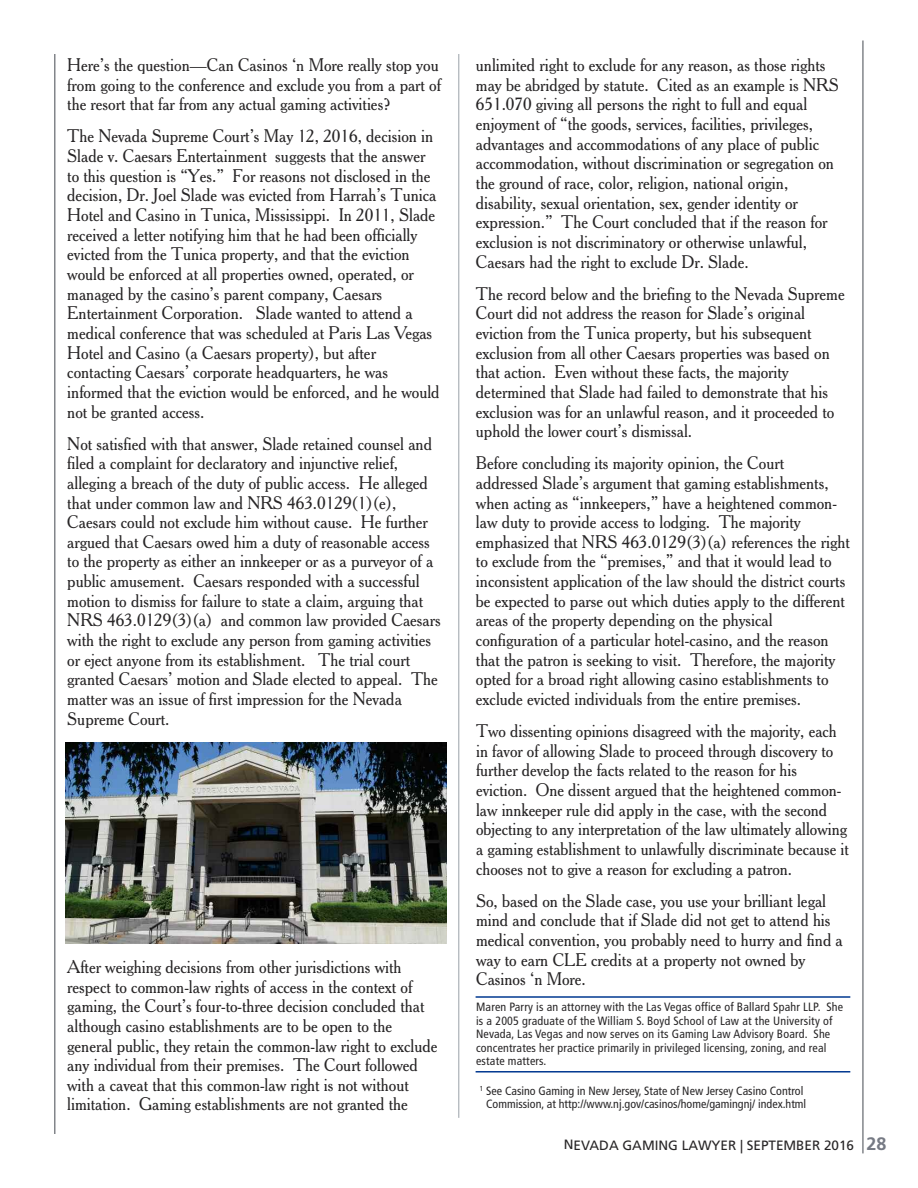
<style>
.page{position:relative;width:918px;height:1188px;background:#fff}
.page>*{position:absolute;margin:0;border:0;box-sizing:border-box;transform-origin:0 0}
.t1{font:17.7px/19.6px "Cheltenham BT";color:#272526;scale:.96 1}
.t2{font:17.7px/19.6px "Cheltenham BT";color:#272526;scale:.95 1}
.t3{font:13.5px "Frutiger";color:#272526}
.t4{font:condensed 12px/13.5px "Frutiger";letter-spacing:.015em;color:#272526}
.s1{font-weight:700;font-size:18px;color:#767a84}
</style>
<div class="page">
<hr style="left:862px;top:40px;width:2px;height:1113px;background:#82858a">
<hr style="left:54px;top:54px;width:2px;height:1080px;background:#82858a">
<hr style="left:458px;top:54px;width:1px;height:1064px;background:#9aa1a9">
<hr style="left:476px;top:996px;width:374px;height:2px;background:#003890">
<hr style="left:476px;top:1071px;width:374px;height:2px;background:#003890">
<img style="left:66px;top:742px;width:381px;height:201px">
<p class="t1" style="left:67px;top:55px;width:391px">Here’s the question—Can Casinos ‘n More really stop you from going to the conference and exclude you from a part of the resort that far from any actual gaming activities?</p>
<p class="t1" style="left:67px;top:126px;width:389px">The Nevada Supreme Court’s May 12, 2016, decision in Slade v. Caesars Entertainment suggests that the answer to this question is “Yes.” For reasons not disclosed in the decision, Dr. Joel Slade was evicted from Harrah’s Tunica Hotel and Casino in Tunica, Mississippi. In 2011, Slade received a letter notifying him that he had been officially evicted from the Tunica property, and that the eviction would be enforced at all properties owned, operated, or managed by the casino’s parent company, Caesars Entertainment Corporation. Slade wanted to attend a medical conference that was scheduled at Paris Las Vegas Hotel and Casino (a Caesars property), but after contacting Caesars’ corporate headquarters, he was informed that the eviction would be enforced, and he would not be granted access.</p>
<p class="t1" style="left:67px;top:434px;width:391px">Not satisfied with that answer, Slade retained counsel and filed a complaint for declaratory and injunctive relief, alleging a breach of the duty of public access. He alleged that under common law and NRS 463.0129(1)(e), Caesars could not exclude him without cause. He further argued that Caesars owed him a duty of reasonable access to the property as either an innkeeper or as a purveyor of a public amusement. Caesars responded with a successful motion to dismiss for failure to state a claim, arguing that NRS 463.0129(3)(a) and common law provided Caesars with the right to exclude any person from gaming activities or eject anyone from its establishment. The trial court granted Caesars’ motion and Slade elected to appeal. The matter was an issue of first impression for the Nevada Supreme Court.</p>
<p class="t1" style="left:67px;top:957px;width:387px">After weighing decisions from other jurisdictions with respect to common-law rights of access in the context of gaming, the Court’s four-to-three decision concluded that although casino establishments are to be open to the general public, they retain the common-law right to exclude any individual from their premises. The Court followed with a caveat that this common-law right is not without limitation. Gaming establishments are not granted the</p>
<p class="t1" style="left:476px;top:55px;width:379px">unlimited right to exclude for any reason, as those rights may be abridged by statute. Cited as an example is NRS 651.070 giving all persons the right to full and equal enjoyment of “the goods, services, facilities, privileges, advantages and accommodations of any place of public accommodation, without discrimination or segregation on the ground of race, color, religion, national origin, disability, sexual orientation, sex, gender identity or expression.” The Court concluded that if the reason for exclusion is not discriminatory or otherwise unlawful, Caesars had the right to exclude Dr. Slade.</p>
<p class="t1" style="left:476px;top:284px;width:386px">The record below and the briefing to the Nevada Supreme Court did not address the reason for Slade’s original eviction from the Tunica property, but his subsequent exclusion from all other Caesars properties was based on that action. Even without these facts, the majority determined that Slade had failed to demonstrate that his exclusion was for an unlawful reason, and it proceeded to uphold the lower court’s dismissal.</p>
<p class="t1" style="left:476px;top:453px;width:391px">Before concluding its majority opinion, the Court addressed Slade’s argument that gaming establishments, when acting as “innkeepers,” have a heightened common&shy;law duty to provide access to lodging. The majority emphasized that NRS 463.0129(3)(a) references the right to exclude from the “premises,” and that it would lead to inconsistent application of the law should the district courts be expected to parse out which duties apply to the different areas of the property depending on the physical configuration of a particular hotel-casino, and the reason that the patron is seeking to visit. Therefore, the majority opted for a broad right allowing casino establishments to exclude evicted individuals from the entire premises.</p>
<p class="t2" style="left:476px;top:721px;width:394px">Two dissenting opinions disagreed with the majority, each in favor of allowing Slade to proceed through discovery to further develop the facts related to the reason for his eviction. One dissent argued that the heightened common&shy;law innkeeper rule did apply in the case, with the second objecting to any interpretation of the law ultimately allowing a gaming establishment to unlawfully discriminate because it chooses not to give a reason for excluding a patron.</p>
<p class="t1" style="left:476px;top:891px;width:384px">So, based on the Slade case, you use your brilliant legal mind and conclude that if Slade did not get to attend his medical convention, you probably need to hurry and find a way to earn CLE credits at a property not owned by Casinos ‘n More.</p>
<p class="t4" style="left:476px;top:1001px;width:369px">Maren Parry is an attorney with the Las Vegas office of Ballard Spahr LLP. She is a 2005 graduate of the William S. Boyd School of Law at the University of Nevada, Las Vegas and now serves on its Gaming Law Advisory Board. She concentrates her practice primarily in privileged licensing, zoning, and real estate matters.</p>
<p class="t4" style="left:480px;top:1085px;width:328px;text-align:center"><sup>1</sup> See Casino Gaming in New Jersey, State of New Jersey Casino Control<br>Commission, at http://www.nj.gov/casinos/home/gamingnj/ index.html</p>
<p class="t3" style="left:564px;top:1140px;width:324px">NEVADA GAMING LAWYER | SEPTEMBER 2016 <span class="s1">28</span></p>
</div>
